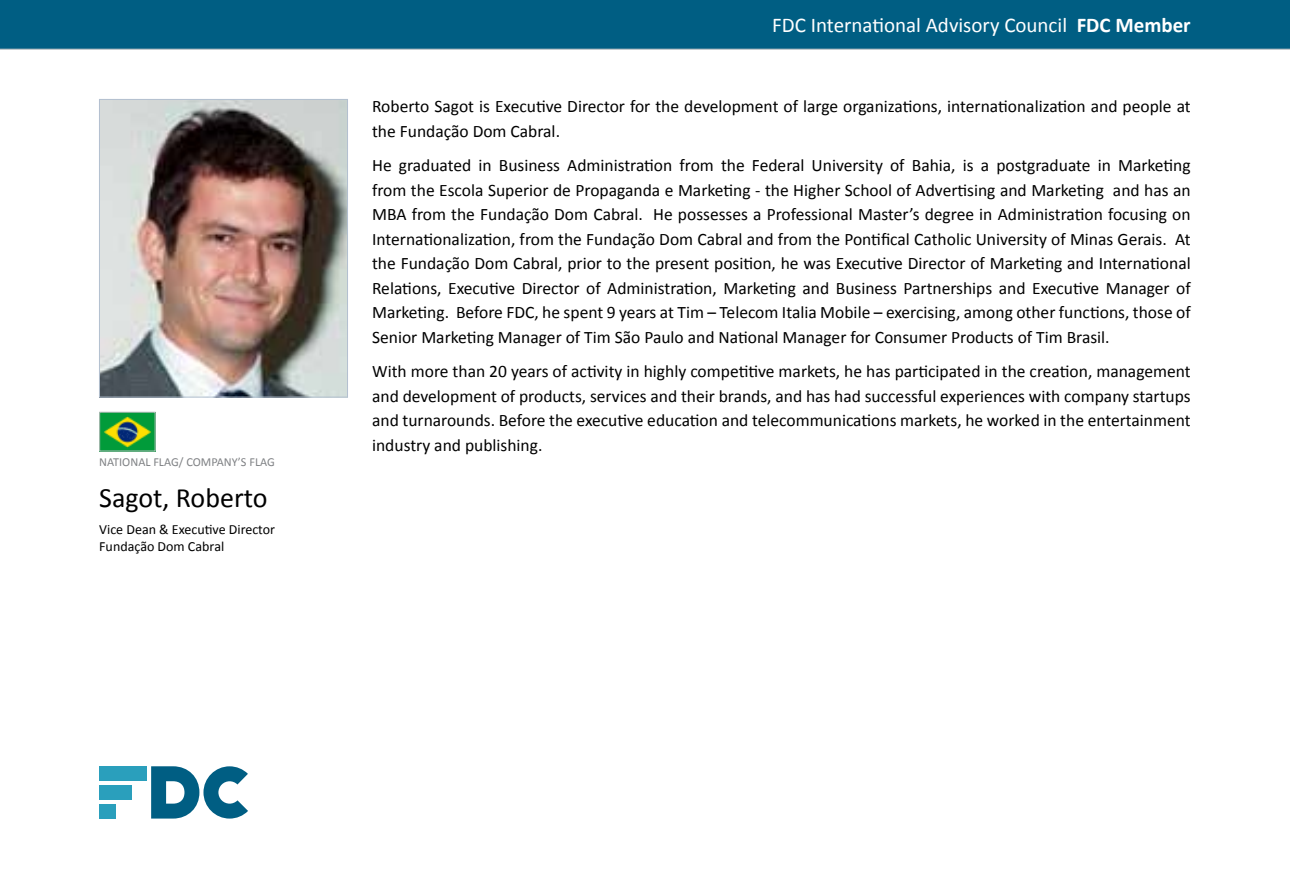
<style>
.page{position:relative;width:1290px;height:893px;background:#fff}
.page>*{position:absolute;margin:0;border:0;box-sizing:border-box;transform-origin:0 0}
.t1{font:28px "Calibri";color:#000}
.t2{font:21px "Calibri";color:#fff}
.t3{font:17.5px/24.5px "Calibri";color:#000;text-align:justify}
.t4{font:14px/16.8px "Calibri";color:#000}
.t5{font:12.25px "Calibri";color:#808285}
.s1{font-weight:700}
</style>
<div class="page">
<div style="left:0;top:0;width:1290px;height:50px;background:#005e83"></div>
<img style="left:101px;top:414px;width:53px;height:35px">
<div style="left:99px;top:412px;width:57px;height:39px;border:1px solid #bcbec0"></div>
<img style="left:101px;top:101px;width:245px;height:294px">
<div style="left:99px;top:99px;width:249px;height:298px;border:1px solid #b3c0d0"></div>
<div style="left:99px;top:766px;width:48px;height:15px;background:#2a9fbc"></div>
<div style="left:99px;top:785px;width:32px;height:15px;background:#2a9fbc"></div>
<div style="left:99px;top:804px;width:16px;height:14px;background:#2a9fbc"></div>
<svg style="left:151px;top:766px;width:97px;height:53px"></svg>
<p class="t5" style="left:99px;top:454px;width:177px">NATIONAL FLAG/ COMPANY’S FLAG</p>
<h1 class="t1" style="left:99px;top:480px;width:170px">Sagot, Roberto</h1>
<p class="t4" style="left:99px;top:520px;width:177px">Vice Dean &amp; Executive Director<br>Fundação Dom Cabral</p>
<p class="t2" style="left:772px;top:12px;width:420px">FDC International Advisory Council <span class="s1">FDC Member</span></p>
<p class="t3" style="left:372px;top:93px;width:820px">Roberto Sagot is Executive Director for the development of large organizations, internationalization and people at the Fundação Dom Cabral.</p>
<p class="t3" style="left:372px;top:152px;width:820px">He graduated in Business Administration from the Federal University of Bahia, is a postgraduate in Marketing from the Escola Superior de Propaganda e Marketing - the Higher School of Advertising and Marketing and has an MBA from the Fundação Dom Cabral. He possesses a Professional Master’s degree in Administration focusing on Internationalization, from the Fundação Dom Cabral and from the Pontifical Catholic University of Minas Gerais. At the Fundação Dom Cabral, prior to the present position, he was Executive Director of Marketing and International Relations, Executive Director of Administration, Marketing and Business Partnerships and Executive Manager of Marketing. Before FDC, he spent 9 years at Tim – Telecom Italia Mobile – exercising, among other functions, those of Senior Marketing Manager of Tim São Paulo and National Manager for Consumer Products of Tim Brasil.</p>
<p class="t3" style="left:372px;top:358px;width:820px">With more than 20 years of activity in highly competitive markets, he has participated in the creation, management and development of products, services and their brands, and has had successful experiences with company startups and turnarounds. Before the executive education and telecommunications markets, he worked in the entertainment industry and publishing.</p>
</div>
